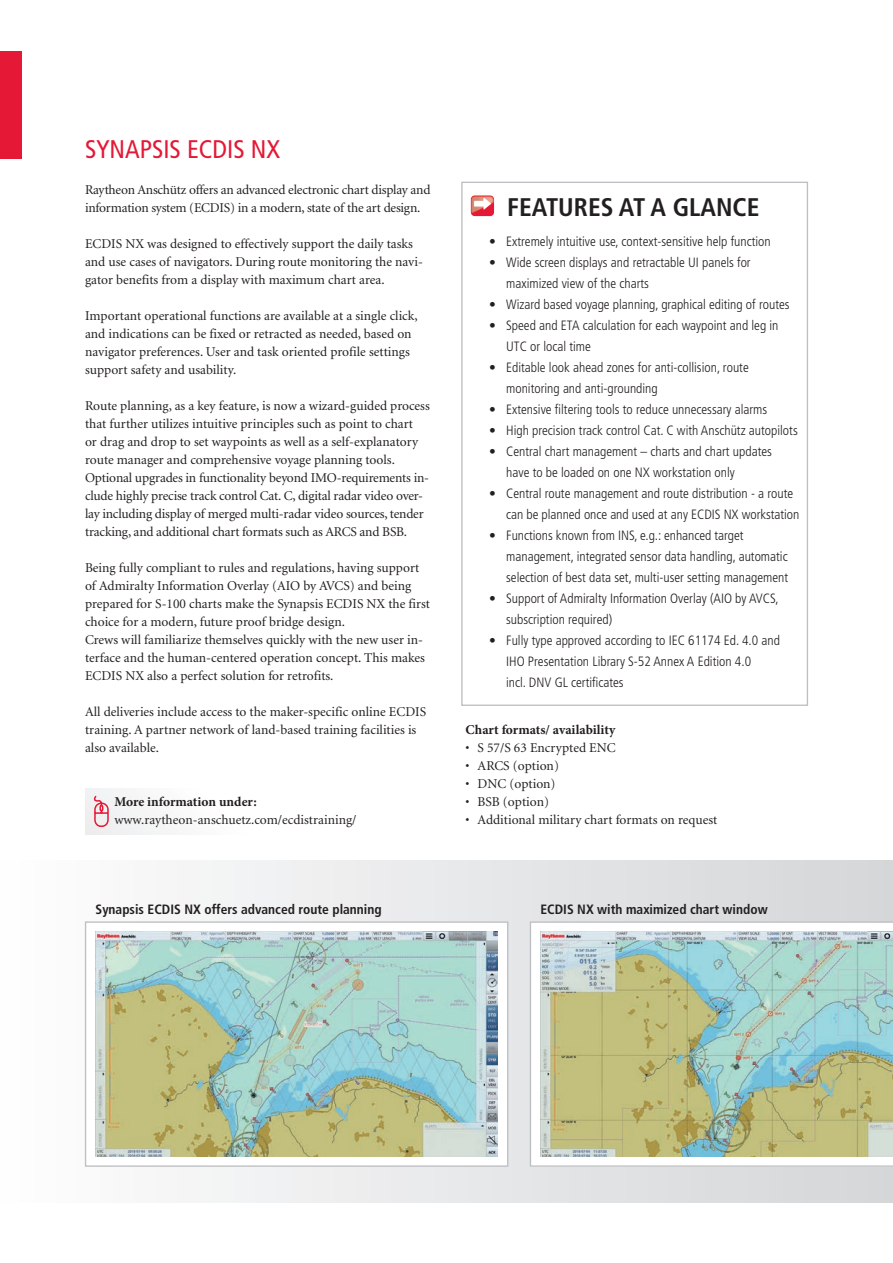
<style>
.page{position:relative;width:893px;height:1263px;background:#fff}
.page>*{position:absolute;margin:0;border:0;box-sizing:border-box;transform-origin:0 0}
.t1{font:700 condensed 25.5px "Frutiger";color:#231f20}
.t2{font:condensed 25.5px "Frutiger";color:#e51836}
.t3{font:13.5px/18px "Minion";color:#231f20}
.t4{font:300 condensed 13.5px/21px "Frutiger";color:#231f20}
.t5{font:700 condensed 13.5px "Frutiger";color:#231f20}
.t6{font:700 13.5px "Minion Pro";color:#231f20}
</style>
<div class="page">
<div style="left:0;top:51px;width:21px;height:107px;background:#e51836"></div>
<div style="left:0;top:860px;width:893px;height:342px;background:linear-gradient(to right,#fefefe,#d4d6d8)"></div>
<div style="left:461px;top:182px;width:347px;height:524px;background:#fff;border:1px solid #bebfc2"></div>
<div style="left:85px;top:921px;width:423px;height:246px;background:#fff;border:1px solid #bebfc2"></div>
<svg style="left:530px;top:921px;width:363px;height:246px"></svg>
<img style="left:96px;top:931px;width:402px;height:226px">
<img style="left:540px;top:931px;width:353px;height:226px">
<div style="left:85px;top:788px;width:355px;height:47px;background:linear-gradient(to right,#f4f4f5,#fff)"></div>
<svg style="left:92px;top:794px;width:17px;height:34px"></svg>
<div style="left:471px;top:195px;width:23px;height:21px;background:#e51836;border-radius:4px"></div>
<img style="left:471px;top:196px;width:23px;height:18px">
<svg style="left:474px;top:198px;width:17px;height:12px"></svg>
<h1 class="t2" style="left:85px;top:135px;width:197px">SYNAPSIS ECDIS NX</h1>
<p class="t3" style="left:85px;top:181px;width:347px">Raytheon Anschütz offers an advanced electronic chart display and information system (ECDIS) in a modern, state of the art design.</p>
<p class="t3" style="left:85px;top:235px;width:340px">ECDIS NX was designed to effectively support the daily tasks and use cases of navigators. During route monitoring the navi&shy;gator benefits from a display with maximum chart area.</p>
<p class="t3" style="left:85px;top:307px;width:334px">Important operational functions are available at a single click, and indications can be fixed or retracted as needed, based on navigator preferences. User and task oriented profile settings support safety and usability.</p>
<p class="t3" style="left:85px;top:397px;width:346px">Route planning, as a key feature, is now a wizard-guided process that further utilizes intuitive principles such as point to chart<br>or drag and drop to set waypoints as well as a self-explanatory route manager and comprehensive voyage planning tools.<br>Optional upgrades in functionality beyond IMO-requirements in&shy;clude highly precise track control Cat. C, digital radar video over&shy;lay including display of merged multi-radar video sources, tender tracking, and additional chart formats such as ARCS and BSB.</p>
<p class="t3" style="left:85px;top:559px;width:346px">Being fully compliant to rules and regulations, having support of Admiralty Information Overlay (AIO by AVCS) and being prepared for S-100 charts make the Synapsis ECDIS NX the first choice for a modern, future proof bridge design.<br>Crews will familiarize themselves quickly with the new user in&shy;terface and the human-centered operation concept. This makes ECDIS NX also a perfect solution for retrofits.</p>
<p class="t3" style="left:85px;top:703px;width:343px">All deliveries include access to the maker-specific online ECDIS training. A partner network of land-based training facilities is also available.</p>
<p class="t6" style="left:114px;top:792px;width:144px">More information under:</p>
<p class="t3" style="left:114px;top:811px;width:244px">www.raytheon-anschuetz.com/ecdistraining/</p>
<h1 class="t1" style="left:507px;top:192px;width:254px">FEATURES AT A GLANCE</h1>
<p class="t4" style="left:489px;top:231px;width:283px">• Extremely intuitive use, context-sensitive help function</p>
<p class="t4" style="left:506px;top:252px;width:246px;text-indent:-17px">• Wide screen displays and retractable UI panels for maximized view of the charts</p>
<p class="t4" style="left:489px;top:294px;width:302px">• Wizard based voyage planning, graphical editing of routes</p>
<p class="t4" style="left:506px;top:315px;width:274px;text-indent:-17px">• Speed and ETA calculation for each waypoint and leg in<br>UTC or local time</p>
<p class="t4" style="left:506px;top:357px;width:244px;text-indent:-17px">• Editable look ahead zones for anti-collision, route monitoring and anti-grounding</p>
<p class="t4" style="left:489px;top:399px;width:280px">• Extensive filtering tools to reduce unnecessary alarms</p>
<p class="t4" style="left:489px;top:420px;width:310px">• High precision track control Cat. C with Anschütz autopilots</p>
<p class="t4" style="left:506px;top:441px;width:267px;text-indent:-17px">• Central chart management – charts and chart updates have to be loaded on one NX workstation only</p>
<p class="t4" style="left:506px;top:483px;width:295px;text-indent:-17px">• Central route management and route distribution - a route can be planned once and used at any ECDIS NX workstation</p>
<p class="t4" style="left:506px;top:525px;width:284px;text-indent:-17px">• Functions known from INS, e.g.: enhanced target management, integrated sensor data handling, automatic selection of best data set, multi-user setting management</p>
<p class="t4" style="left:506px;top:588px;width:274px;text-indent:-17px">• Support of Admiralty Information Overlay (AIO by AVCS, subscription required)</p>
<p class="t4" style="left:506px;top:630px;width:275px;text-indent:-17px">• Fully type approved according to IEC 61174 Ed. 4.0 and<br>IHO Presentation Library S-52 Annex A Edition 4.0<br>incl. DNV GL certificates</p>
<p class="t6" style="left:466px;top:720px;width:151px">Chart formats/ availability</p>
<p class="t3" style="left:466px;top:739px;width:152px">• S 57/S 63 Encrypted ENC</p>
<p class="t3" style="left:466px;top:757px;width:95px">• ARCS (option)</p>
<p class="t3" style="left:466px;top:775px;width:92px">• DNC (option)</p>
<p class="t3" style="left:466px;top:793px;width:85px">• BSB (option)</p>
<p class="t3" style="left:466px;top:811px;width:253px">• Additional military chart formats on request</p>
<p class="t5" style="left:96px;top:902px;width:288px">Synapsis ECDIS NX offers advanced route planning</p>
<p class="t5" style="left:540px;top:902px;width:229px">ECDIS NX with maximized chart window</p>
</div>
